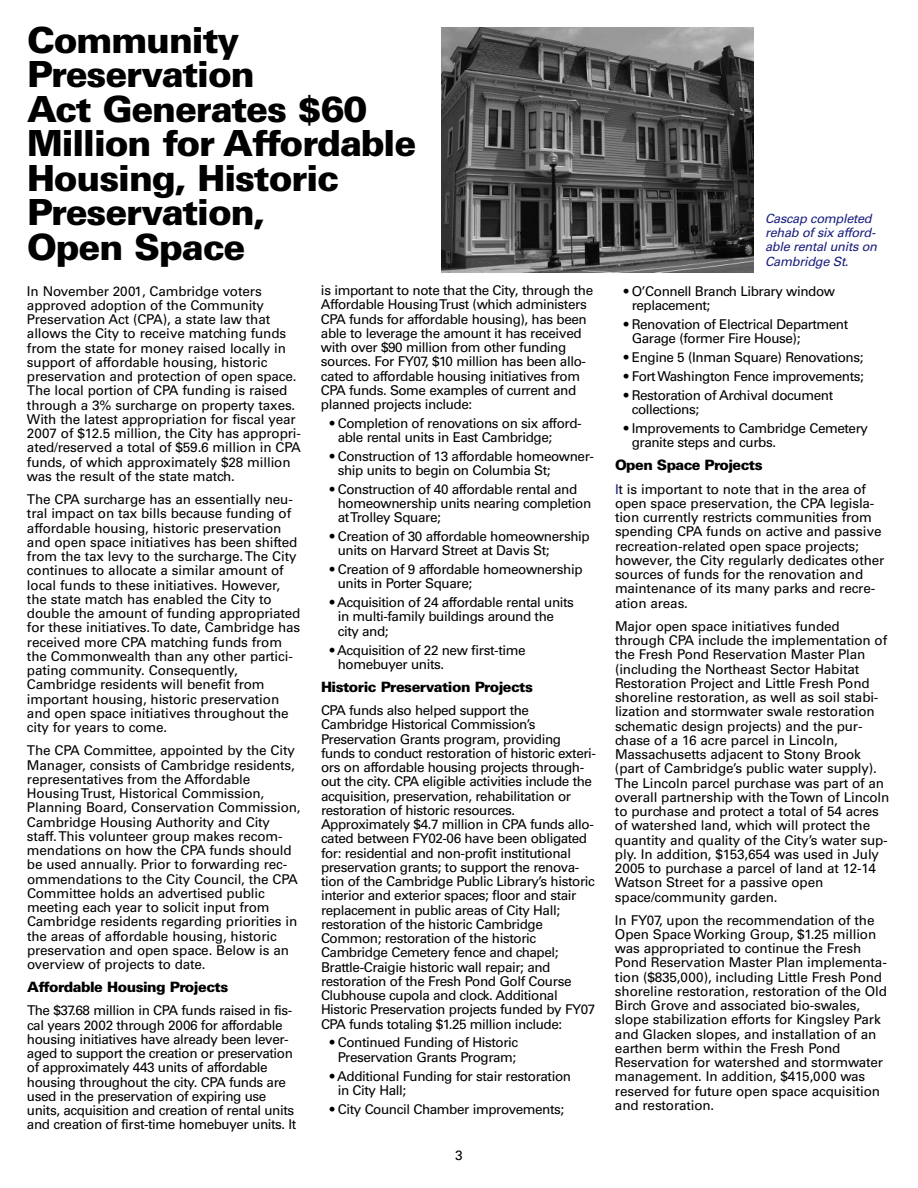
<style>
.page{position:relative;width:918px;height:1188px;background:#fff}
.page>*{position:absolute;margin:0;border:0;box-sizing:border-box;transform-origin:0 0}
.t1{font:900 36px/34.5px "Univers";letter-spacing:-.035em;color:#000}
.t2{font:900 14.25px "Univers";letter-spacing:-.035em;color:#000}
.t3{font:13.5px/14.2px "Univers";letter-spacing:-.01em;color:#000}
.t4{font:13.5px/14.2px "Univers";letter-spacing:-.03em;color:#000}
.t5{font:italic 12.75px/14.2px "Univers";letter-spacing:-.02em;color:#1a1f7e}
.s1{color:#1a1f7e}
</style>
<div class="page">
<img style="left:441px;top:27px;width:313px;height:245px">
<h1 class="t1" style="left:27px;top:26px;width:391px">Community<br>Preservation<br>Act Generates $60<br>Million for Affordable<br>Housing, Historic<br>Preservation,<br>Open Space</h1>
<p class="t3" style="left:27px;top:285px;width:276px">In November 2001, Cambridge voters approved adoption of the Community Preservation Act (CPA), a state law that allows the City to receive matching funds from the state for money raised locally in support of affordable housing, historic preservation and protection of open space.<br>The local portion of CPA funding is raised through a 3% surcharge on property taxes.<br>With the latest appropriation for fiscal year 2007 of $12.5 million, the City has appropri&shy;ated/reserved a total of $59.6 million in CPA funds, of which approximately $28 million was the result of the state match.</p>
<p class="t3" style="left:27px;top:493px;width:275px">The CPA surcharge has an essentially neu&shy;tral impact on tax bills because funding of affordable housing, historic preservation and open space initiatives has been shifted from the tax levy to the surcharge. The City continues to allocate a similar amount of local funds to these initiatives. However, the state match has enabled the City to double the amount of funding appropriated for these initiatives. To date, Cambridge has received more CPA matching funds from the Commonwealth than any other partici&shy;pating community. Consequently, Cambridge residents will benefit from important housing, historic preservation and open space initiatives throughout the city for years to come.</p>
<p class="t3" style="left:27px;top:745px;width:275px">The CPA Committee, appointed by the City Manager, consists of Cambridge residents, representatives from the Affordable Housing Trust, Historical Commission, Planning Board, Conservation Commission, Cambridge Housing Authority and City staff.This volunteer group makes recom&shy;mendations on how the CPA funds should be used annually. Prior to forwarding rec&shy;ommendations to the City Council, the CPA Committee holds an advertised public meeting each year to solicit input from Cambridge residents regarding priorities in the areas of affordable housing, historic preservation and open space. Below is an overview of projects to date.</p>
<p class="t2" style="left:27px;top:982px;width:203px">Affordable Housing Projects</p>
<p class="t4" style="left:27px;top:1005px;width:271px">The $37.68 million in CPA funds raised in fis&shy;cal years 2002 through 2006 for affordable housing initiatives have already been lever&shy;aged to support the creation or preservation of approximately 443 units of affordable housing throughout the city. CPA funds are used in the preservation of expiring use units, acquisition and creation of rental units and creation of first-time homebuyer units. It</p>
<p class="t4" style="left:321px;top:284px;width:274px">is important to note that the City, through the Affordable Housing Trust (which administers CPA funds for affordable housing), has been able to leverage the amount it has received with over $90 million from other funding sources. For FY07, $10 million has been allo&shy;cated to affordable housing initiatives from CPA funds. Some examples of current and planned projects include:</p>
<p class="t4" style="left:338px;top:417px;width:245px;text-indent:-8px">• Completion of renovations on six afford&shy;able rental units in East Cambridge;</p>
<p class="t4" style="left:338px;top:450px;width:258px;text-indent:-8px">• Construction of 13 affordable homeowner&shy;ship units to begin on Columbia St;</p>
<p class="t4" style="left:338px;top:483px;width:255px;text-indent:-8px">• Construction of 40 affordable rental and homeownership units nearing completion at Trolley Square;</p>
<p class="t4" style="left:338px;top:530px;width:254px;text-indent:-8px">• Creation of 30 affordable homeownership units on Harvard Street at Davis St;</p>
<p class="t4" style="left:338px;top:563px;width:246px;text-indent:-8px">• Creation of 9 affordable homeownership units in Porter Square;</p>
<p class="t4" style="left:338px;top:597px;width:238px;text-indent:-8px">• Acquisition of 24 affordable rental units in multi-family buildings around the city and;</p>
<p class="t4" style="left:338px;top:644px;width:189px;text-indent:-8px">• Acquisition of 22 new first-time homebuyer units.</p>
<p class="t2" style="left:321px;top:682px;width:213px">Historic Preservation Projects</p>
<p class="t4" style="left:321px;top:704px;width:277px">CPA funds also helped support the Cambridge Historical Commission’s Preservation Grants program, providing funds to conduct restoration of historic exteri&shy;ors on affordable housing projects through&shy;out the city. CPA eligible activities include the acquisition, preservation, rehabilitation or restoration of historic resources.<br>Approximately $4.7 million in CPA funds allo&shy;cated between FY02-06 have been obligated for: residential and non-profit institutional preservation grants; to support the renova&shy;tion of the Cambridge Public Library’s historic interior and exterior spaces; floor and stair replacement in public areas of City Hall; restoration of the historic Cambridge Common; restoration of the historic Cambridge Cemetery fence and chapel; Brattle-Craigie historic wall repair; and restoration of the Fresh Pond Golf Course Clubhouse cupola and clock. Additional Historic Preservation projects funded by FY07<br>CPA funds totaling $1.25 million include:</p>
<p class="t4" style="left:330px;top:1037px;width:190px;text-align:center">• Continued Funding of Historic<br>Preservation Grants Program;</p>
<p class="t4" style="left:338px;top:1070px;width:235px;text-indent:-8px">• Additional Funding for stair restoration in City Hall;</p>
<p class="t4" style="left:330px;top:1103px;width:236px">• City Council Chamber improvements;</p>
<p class="t3" style="left:455px;top:1150px;width:9px">3</p>
<p class="t5" style="left:765px;top:212px;width:113px">Cascap completed rehab of six afford&shy;able rental units on<br>Cambridge St.</p>
<p class="t4" style="left:632px;top:285px;width:205px;text-indent:-8px">• O’Connell Branch Library window replacement;</p>
<p class="t4" style="left:632px;top:319px;width:218px;text-indent:-8px">• Renovation of Electrical Department<br>Garage (former Fire House);</p>
<p class="t4" style="left:624px;top:352px;width:241px">• Engine 5 (Inman Square) Renovations;</p>
<p class="t4" style="left:624px;top:370px;width:241px">• Fort Washington Fence improvements;</p>
<p class="t4" style="left:632px;top:389px;width:203px;text-indent:-8px">• Restoration of Archival document collections;</p>
<p class="t4" style="left:632px;top:422px;width:238px;text-indent:-8px">• Improvements to Cambridge Cemetery granite steps and curbs.</p>
<p class="t2" style="left:615px;top:460px;width:149px">Open Space Projects</p>
<p class="t3" style="left:615px;top:483px;width:271px"><span class="s1">I</span>t is important to note that in the area of open space preservation, the CPA legisla&shy;tion currently restricts communities from spending CPA funds on active and passive recreation-related open space projects; however, the City regularly dedicates other sources of funds for the renovation and maintenance of its many parks and recre&shy;ation areas.</p>
<p class="t3" style="left:615px;top:620px;width:276px">Major open space initiatives funded through CPA include the implementation of the Fresh Pond Reservation Master Plan (including the Northeast Sector Habitat Restoration Project and Little Fresh Pond shoreline restoration, as well as soil stabi&shy;lization and stormwater swale restoration schematic design projects) and the pur&shy;chase of a 16 acre parcel in Lincoln, Massachusetts adjacent to Stony Brook (part of Cambridge’s public water supply).<br>The Lincoln parcel purchase was part of an overall partnership with the Town of Lincoln to purchase and protect a total of 54 acres of watershed land, which will protect the quantity and quality of the City’s water sup&shy;ply. In addition, $153,654 was used in July 2005 to purchase a parcel of land at 12-14<br>Watson Street for a passive open space/community garden.</p>
<p class="t3" style="left:615px;top:914px;width:274px">In FY07, upon the recommendation of the Open Space Working Group, $1.25 million was appropriated to continue the Fresh Pond Reservation Master Plan implementa&shy;tion ($835,000), including Little Fresh Pond shoreline restoration, restoration of the Old Birch Grove and associated bio-swales, slope stabilization efforts for Kingsley Park and Glacken slopes, and installation of an earthen berm within the Fresh Pond Reservation for watershed and stormwater management. In addition, $415,000 was reserved for future open space acquisition and restoration.</p>
</div>
